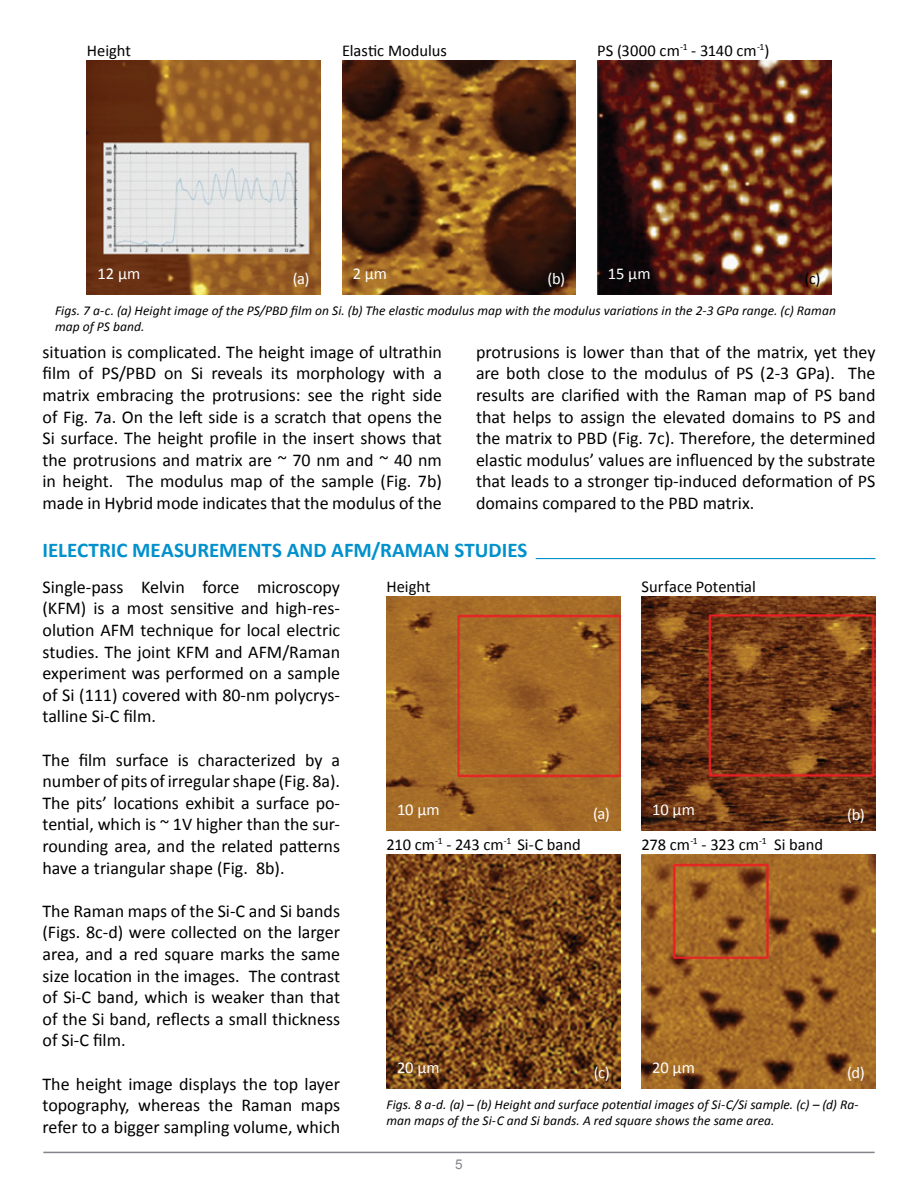
<style>
.page{position:relative;width:918px;height:1188px;background:#fff}
.page>*{position:absolute;margin:0;border:0;box-sizing:border-box;transform-origin:0 0}
.t1{font:700 21px "Calibri";color:#0091cc}
.t2{font:18px/21.6px "Calibri";color:#000;text-align:justify}
.t3{font:16.5px "Calibri";color:#000}
.t4{font:16.5px "Calibri";letter-spacing:.005em;color:#fff}
.t5{font:italic 13.5px/16.2px "Calibri";letter-spacing:.005em;color:#000}
.t6{font:13.5px "Arial";color:#81848a}
</style>
<div class="page">
<hr style="left:43px;top:1152px;width:832px;height:1px;background:#81848a">
<img style="left:87px;top:60px;width:234px;height:234px">
<img style="left:597px;top:60px;width:234px;height:234px">
<img style="left:342px;top:60px;width:234px;height:234px">
<img style="left:642px;top:596px;width:233px;height:234px">
<img style="left:642px;top:855px;width:233px;height:233px">
<img style="left:387px;top:596px;width:233px;height:234px">
<img style="left:387px;top:855px;width:233px;height:233px">
<hr style="left:536px;top:558px;width:339px;height:1px;background:#0091cc">
<p class="t3" style="left:87px;top:40px;width:46px">Height</p>
<p class="t3" style="left:342px;top:40px;width:106px">Elastic Modulus</p>
<p class="t3" style="left:597px;top:40px;width:174px">PS (3000 cm<sup>-1</sup> - 3140 cm<sup>-1</sup>)</p>
<p class="t4" style="left:98px;top:263px;width:44px">12 µm</p>
<p class="t4" style="left:353px;top:263px;width:36px">2 µm</p>
<p class="t4" style="left:608px;top:263px;width:44px">15 µm</p>
<p class="t4" style="left:293px;top:268px;width:18px">(a)</p>
<p class="t4" style="left:547px;top:268px;width:19px">(b)</p>
<p class="t3" style="left:804px;top:268px;width:17px">(c)</p>
<p class="t5" style="left:55px;top:302px;width:782px">Figs. 7 a-c. (a) Height image of the PS/PBD film on Si. (b) The elastic modulus map with the modulus variations in the 2-3 GPa range. (c) Raman map of PS band.</p>
<p class="t2" style="left:43px;top:341px;width:401px">situation is complicated. The height image of ultrathin film of PS/PBD on Si reveals its morphology with a matrix embracing the protrusions: see the right side of Fig. 7a. On the left side is a scratch that opens the Si surface. The height profile in the insert shows that the protrusions and matrix are ~ 70 nm and ~ 40 nm in height. The modulus map of the sample (Fig. 7b) made in Hybrid mode indicates that the modulus of the</p>
<p class="t2" style="left:476px;top:341px;width:401px">protrusions is lower than that of the matrix, yet they are both close to the modulus of PS (2-3 GPa). The results are clarified with the Raman map of PS band that helps to assign the elevated domains to PS and the matrix to PBD (Fig. 7c). Therefore, the determined elastic modulus’ values are influenced by the substrate that leads to a stronger tip-induced deformation of PS domains compared to the PBD matrix.</p>
<p class="t1" style="left:43px;top:537px;width:487px">IELECTRIC MEASUREMENTS AND AFM/RAMAN STUDIES</p>
<p class="t2" style="left:43px;top:576px;width:299px">Single-pass Kelvin force microscopy (KFM) is a most sensitive and high-res&shy;olution AFM technique for local electric studies. The joint KFM and AFM/Raman experiment was performed on a sample of Si (111) covered with 80-nm polycrys&shy;talline Si-C film.</p>
<p class="t2" style="left:43px;top:749px;width:299px">The film surface is characterized by a number of pits of irregular shape (Fig. 8a).<br>The pits’ locations exhibit a surface po&shy;tential, which is ~ 1V higher than the sur&shy;rounding area, and the related patterns have a triangular shape (Fig. 8b).</p>
<p class="t2" style="left:43px;top:900px;width:299px">The Raman maps of the Si-C and Si bands (Figs. 8c-d) were collected on the larger area, and a red square marks the same size location in the images. The contrast of Si-C band, which is weaker than that of the Si band, reflects a small thickness of Si-C film.</p>
<p class="t2" style="left:43px;top:1073px;width:299px">The height image displays the top layer topography, whereas the Raman maps refer to a bigger sampling volume, which</p>
<p class="t3" style="left:642px;top:576px;width:116px">Surface Potential</p>
<p class="t3" style="left:387px;top:576px;width:46px">Height</p>
<p class="t4" style="left:397px;top:799px;width:44px">10 µm</p>
<p class="t4" style="left:652px;top:799px;width:44px">10 µm</p>
<p class="t4" style="left:593px;top:804px;width:18px">(a)</p>
<p class="t4" style="left:847px;top:804px;width:19px">(b)</p>
<p class="t3" style="left:387px;top:834px;width:196px">210 cm<sup>-1</sup> - 243 cm<sup>-1</sup> Si-C band</p>
<p class="t3" style="left:642px;top:834px;width:183px">278 cm<sup>-1</sup> - 323 cm<sup>-1</sup> Si band</p>
<p class="t4" style="left:397px;top:1057px;width:44px">20 µm</p>
<p class="t4" style="left:652px;top:1057px;width:44px">20 µm</p>
<p class="t4" style="left:847px;top:1062px;width:19px">(d)</p>
<p class="t4" style="left:594px;top:1062px;width:17px">(c)</p>
<p class="t5" style="left:387px;top:1096px;width:474px">Figs. 8 a-d. (a) – (b) Height and surface potential images of Si-C/Si sample. (c) – (d) Ra&shy;man maps of the Si-C and Si bands. A red square shows the same area.</p>
<p class="t6" style="left:455px;top:1156px;width:9px">5</p>
</div>
